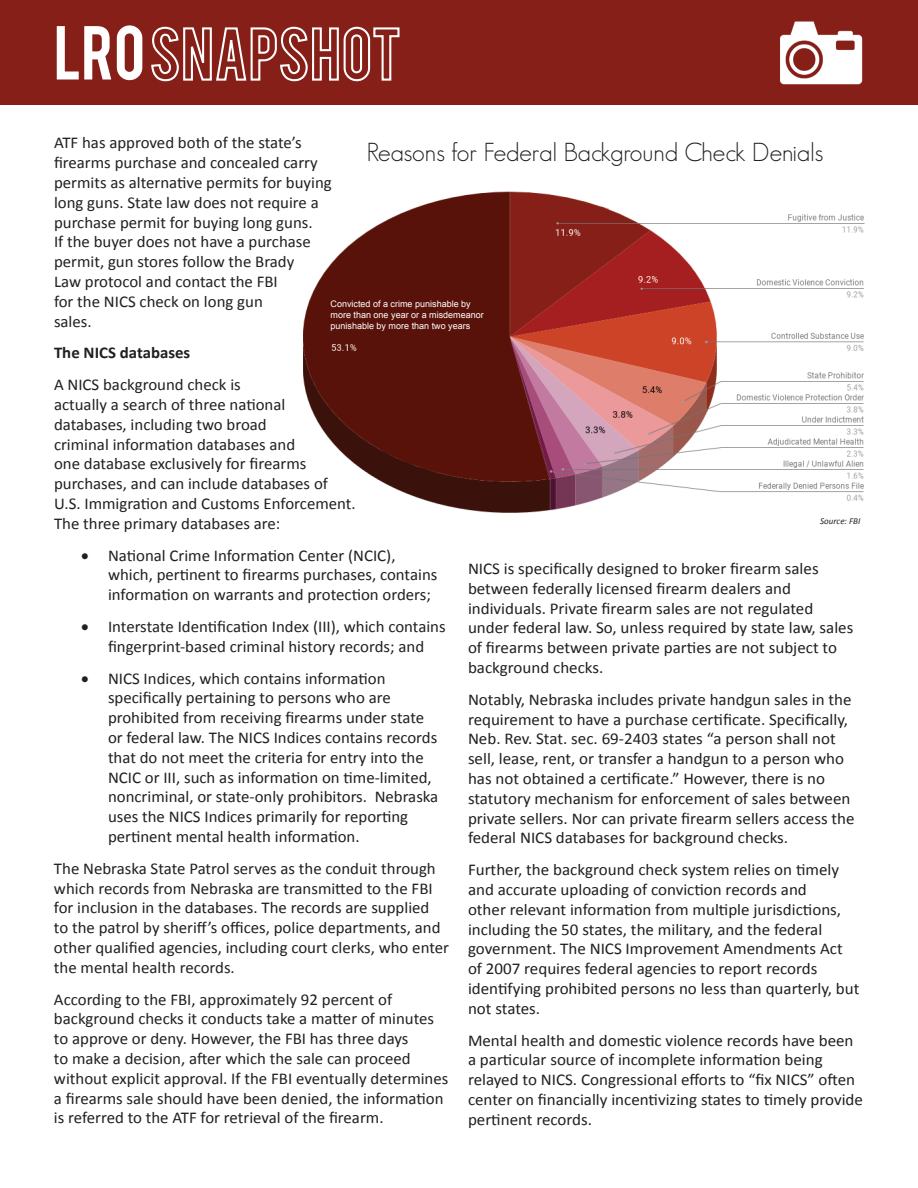
<style>
.page{position:relative;width:918px;height:1188px;background:#fff}
.page>*{position:absolute;margin:0;border:0;box-sizing:border-box;transform-origin:0 0}
.t1{font:60px "Bebas";color:#fff}
.t2{font:300 25.5px "Geosans";color:#231f20}
.t3{font:16.5px/19.8px "Calibri";color:#231f20}
.t4{font:700 16.5px "Calibri";color:#231f20}
.t5{font:9px/10.8px "Arial";color:#fff}
.t6{font:italic 9px "Calibri";color:#231f20}
</style>
<div class="page">
<img style="left:303px;top:191px;width:562px;height:322px">
<div style="left:0;top:0;width:918px;height:105px;background:#861f18"></div>
<img style="left:780px;top:21px;width:83px;height:64px">
<svg style="left:151px;top:26px;width:249px;height:56px"></svg>
<h1 class="t1" style="left:54px;top:9px;width:93px">LRO</h1>
<p class="t3" style="left:54px;top:133px;width:279px">ATF has approved both of the state’s firearms purchase and concealed carry permits as alternative permits for buying long guns. State law does not require a purchase permit for buying long guns.<br>If the buyer does not have a purchase permit, gun stores follow the Brady<br>Law protocol and contact the FBI<br>for the NICS check on long gun<br>sales.</p>
<p class="t4" style="left:54px;top:342px;width:138px">The NICS databases</p>
<p class="t3" style="left:54px;top:375px;width:303px">A NICS background check is<br>actually a search of three national databases, including two broad<br>criminal information databases and<br>one database exclusively for firearms purchases, and can include databases of U.S. Immigration and Customs Enforcement.<br>The three primary databases are:</p>
<p class="t3" style="left:108px;top:545px;width:331px;text-indent:-27px">• National Crime Information Center (NCIC), which, pertinent to firearms purchases, contains information on warrants and protection orders;</p>
<p class="t3" style="left:81px;top:617px;width:366px;text-align:center">• Interstate Identification Index (III), which contains fingerprint-based criminal history records; and</p>
<p class="t3" style="left:108px;top:668px;width:332px;text-indent:-27px">• NICS Indices, which contains information specifically pertaining to persons who are prohibited from receiving firearms under state or federal law. The NICS Indices contains records that do not meet the criteria for entry into the NCIC or III, such as information on time-limited, noncriminal, or state-only prohibitors. Nebraska uses the NICS Indices primarily for reporting pertinent mental health information.</p>
<p class="t3" style="left:54px;top:859px;width:397px">The Nebraska State Patrol serves as the conduit through which records from Nebraska are transmitted to the FBI for inclusion in the databases. The records are supplied<br>to the patrol by sheriff’s offices, police departments, and other qualified agencies, including court clerks, who enter the mental health records.</p>
<p class="t3" style="left:54px;top:989px;width:396px">According to the FBI, approximately 92 percent of background checks it conducts take a matter of minutes to approve or deny. However, the FBI has three days<br>to make a decision, after which the sale can proceed without explicit approval. If the FBI eventually determines a firearms sale should have been denied, the information is referred to the ATF for retrieval of the firearm.</p>
<h2 class="t2" style="left:367px;top:138px;width:458px">Reasons for Federal Background Check Denials</h2>
<p class="t5" style="left:331px;top:299px;width:155px">Convicted of a crime punishable by more than one year or a misdemeanor punishable by more than two years</p>
<p class="t6" style="left:820px;top:514px;width:42px">Source: FBI</p>
<p class="t3" style="left:468px;top:559px;width:387px">NICS is specifically designed to broker firearm sales between federally licensed firearm dealers and individuals. Private firearm sales are not regulated under federal law. So, unless required by state law, sales of firearms between private parties are not subject to background checks.</p>
<p class="t3" style="left:468px;top:689px;width:388px">Notably, Nebraska includes private handgun sales in the requirement to have a purchase certificate. Specifically, Neb. Rev. Stat. sec. 69-2403 states “a person shall not sell, lease, rent, or transfer a handgun to a person who has not obtained a certificate.” However, there is no statutory mechanism for enforcement of sales between private sellers. Nor can private firearm sellers access the federal NICS databases for background checks.</p>
<p class="t3" style="left:468px;top:860px;width:393px">Further, the background check system relies on timely and accurate uploading of conviction records and<br>other relevant information from multiple jurisdictions, including the 50 states, the military, and the federal government. The NICS Improvement Amendments Act of 2007 requires federal agencies to report records identifying prohibited persons no less than quarterly, but not states.</p>
<p class="t3" style="left:468px;top:1030px;width:397px">Mental health and domestic violence records have been a particular source of incomplete information being relayed to NICS. Congressional efforts to “fix NICS” often center on financially incentivizing states to timely provide pertinent records.</p>
</div>
